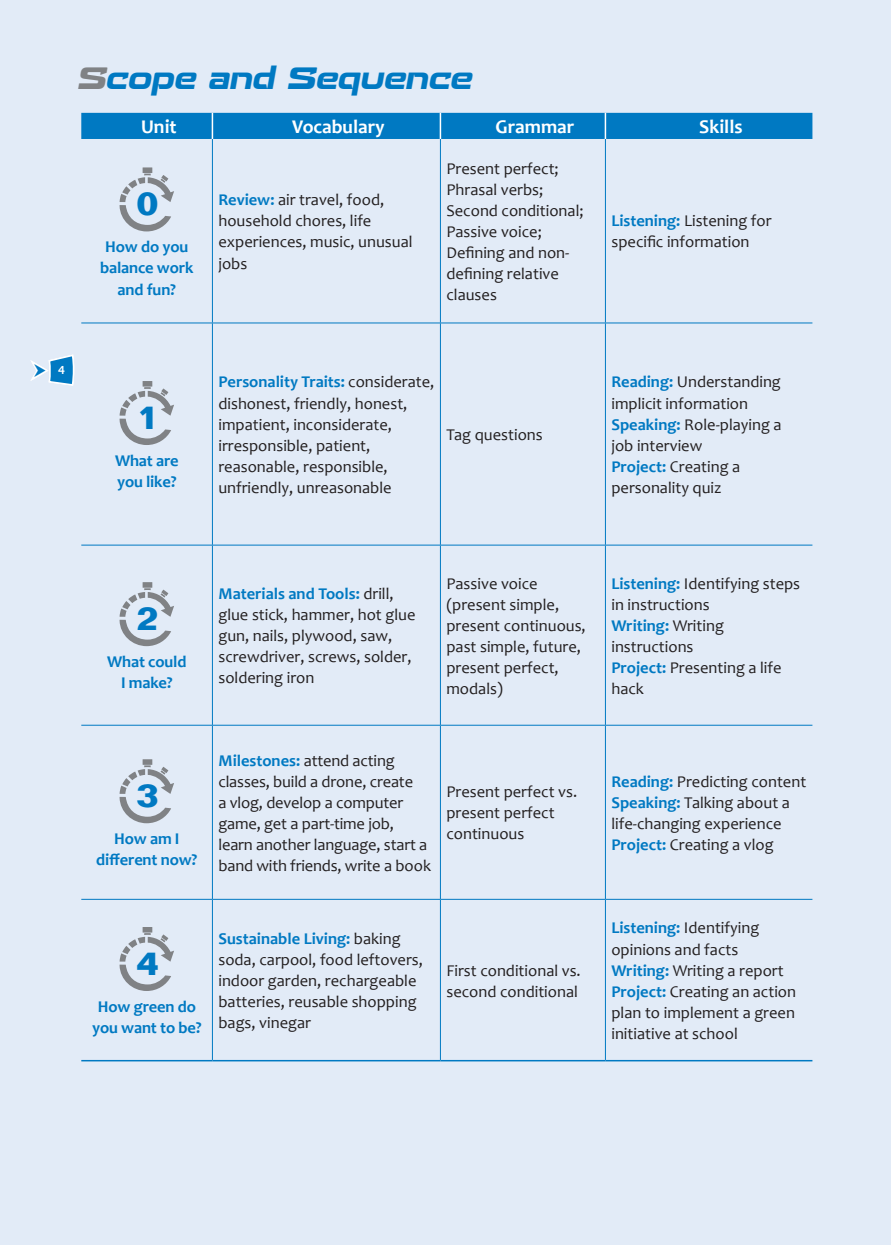
<style>
.page{position:relative;width:891px;height:1245px;background:#fff}
.page>*{position:absolute;margin:0;border:0;box-sizing:border-box;transform-origin:0 0}
.t1{font:700 33px "Folio Std";color:#0079c2}
.t2{font:italic 700 30px "Recharge Rg";color:#0079c2}
.t3{font:700 19.5px "Candara";color:#fff}
.t4{font:16.5px/21px "Candara";color:#231f20}
.t5{font:700 16.5px/21px "Candara";letter-spacing:-.01em;color:#0079c2;text-align:center}
.t6{font:500 12px "Folio Std";color:#fff}
.s1{color:#808285}
.s2{font-weight:700;color:#0079c2}
</style>
<div class="page">
<div style="left:0;top:0;width:891px;height:1244px;background:#e2ebf7"></div>
<div style="left:81px;top:113px;width:731px;height:26px;background:#0079c2"></div>
<hr style="left:212px;top:139px;width:1px;height:183px;background:#0079c2">
<hr style="left:440px;top:139px;width:1px;height:183px;background:#0079c2">
<hr style="left:605px;top:139px;width:1px;height:183px;background:#0079c2">
<hr style="left:81px;top:322px;width:131px;height:1px;background:#0079c2">
<hr style="left:212px;top:323px;width:1px;height:221px;background:#0079c2">
<hr style="left:212px;top:322px;width:228px;height:1px;background:#0079c2">
<hr style="left:440px;top:323px;width:1px;height:221px;background:#0079c2">
<hr style="left:440px;top:322px;width:165px;height:1px;background:#0079c2">
<hr style="left:605px;top:323px;width:1px;height:221px;background:#0079c2">
<hr style="left:605px;top:322px;width:207px;height:1px;background:#0079c2">
<hr style="left:81px;top:544px;width:131px;height:1px;background:#0079c2">
<hr style="left:212px;top:545px;width:1px;height:179px;background:#0079c2">
<hr style="left:212px;top:544px;width:228px;height:1px;background:#0079c2">
<hr style="left:440px;top:545px;width:1px;height:179px;background:#0079c2">
<hr style="left:440px;top:544px;width:165px;height:1px;background:#0079c2">
<hr style="left:605px;top:545px;width:1px;height:179px;background:#0079c2">
<hr style="left:605px;top:544px;width:207px;height:1px;background:#0079c2">
<hr style="left:81px;top:724px;width:131px;height:1px;background:#0079c2">
<hr style="left:212px;top:725px;width:1px;height:173px;background:#0079c2">
<hr style="left:212px;top:724px;width:228px;height:1px;background:#0079c2">
<hr style="left:440px;top:725px;width:1px;height:173px;background:#0079c2">
<hr style="left:440px;top:724px;width:165px;height:1px;background:#0079c2">
<hr style="left:605px;top:725px;width:1px;height:173px;background:#0079c2">
<hr style="left:605px;top:724px;width:207px;height:1px;background:#0079c2">
<hr style="left:81px;top:898px;width:131px;height:1px;background:#0079c2">
<hr style="left:81px;top:1059px;width:131px;height:2px;background:#0079c2">
<hr style="left:212px;top:899px;width:1px;height:160px;background:#0079c2">
<hr style="left:212px;top:898px;width:228px;height:1px;background:#0079c2">
<hr style="left:212px;top:1059px;width:228px;height:2px;background:#0079c2">
<hr style="left:440px;top:899px;width:1px;height:160px;background:#0079c2">
<hr style="left:440px;top:898px;width:165px;height:1px;background:#0079c2">
<hr style="left:440px;top:1059px;width:165px;height:2px;background:#0079c2">
<hr style="left:605px;top:899px;width:1px;height:160px;background:#0079c2">
<hr style="left:605px;top:898px;width:207px;height:1px;background:#0079c2">
<hr style="left:605px;top:1059px;width:207px;height:2px;background:#0079c2">
<div style="left:143px;top:167px;width:9px;height:6px;background:#808285"></div>
<svg style="left:120px;top:173px;width:54px;height:58px;background:#c8d0d9"></svg>
<div style="left:143px;top:381px;width:9px;height:5px;background:#808285"></div>
<svg style="left:120px;top:387px;width:54px;height:58px;background:#c8cfd9"></svg>
<div style="left:143px;top:582px;width:9px;height:5px;background:#808285"></div>
<svg style="left:120px;top:588px;width:54px;height:58px;background:#c8cfd9"></svg>
<div style="left:143px;top:759px;width:9px;height:5px;background:#808285"></div>
<svg style="left:120px;top:765px;width:54px;height:58px;background:#c8cfd9"></svg>
<div style="left:143px;top:926px;width:9px;height:6px;background:#808285"></div>
<svg style="left:120px;top:933px;width:54px;height:57px;background:#c8cfd9"></svg>
<svg style="left:34px;top:353px;width:40px;height:33px"></svg>
<h2 class="t2" style="left:77px;top:60px;width:402px"><span class="s1">S</span>cope and Sequence</h2>
<p class="t3" style="left:141px;top:114px;width:37px">Unit</p>
<p class="t3" style="left:292px;top:114px;width:94px">Vocabulary</p>
<p class="t3" style="left:496px;top:114px;width:80px">Grammar</p>
<p class="t3" style="left:699px;top:114px;width:45px">Skills</p>
<h1 class="t1" style="left:136px;top:191px;width:24px">0</h1>
<p class="t5" style="left:100px;top:236px;width:95px">How do you balance work and fun?</p>
<p class="t4" style="left:218px;top:189px;width:196px"><span class="s2">Review:</span> air travel, food, household chores, life experiences, music, unusual jobs</p>
<p class="t4" style="left:446px;top:158px;width:139px">Present perfect;<br>Phrasal verbs;<br>Second conditional;<br>Passive voice;<br>Defining and non&shy;defining relative clauses</p>
<p class="t4" style="left:611px;top:210px;width:162px"><span class="s2">Listening:</span> Listening for specific information</p>
<p class="t6" style="left:58px;top:365px;width:8px">4</p>
<h1 class="t1" style="left:136px;top:404px;width:24px">1</h1>
<p class="t5" style="left:115px;top:450px;width:65px;text-align:left">What are you like?</p>
<p class="t4" style="left:218px;top:371px;width:218px"><span class="s2">Personality Traits:</span> considerate, dishonest, friendly, honest, impatient, inconsiderate, irresponsible, patient, reasonable, responsible, unfriendly, unreasonable</p>
<p class="t4" style="left:446px;top:424px;width:98px">Tag questions</p>
<p class="t4" style="left:611px;top:371px;width:172px"><span class="s2">Reading:</span> Understanding implicit information<br><span class="s2">Speaking:</span> Role-playing a job interview<br><span class="s2">Project:</span> Creating a personality quiz</p>
<h1 class="t1" style="left:136px;top:605px;width:24px">2</h1>
<p class="t5" style="left:107px;top:651px;width:81px">What could<br>I make?</p>
<p class="t4" style="left:218px;top:583px;width:199px"><span class="s2">Materials and Tools:</span> drill, glue stick, hammer, hot glue gun, nails, plywood, saw, screwdriver, screws, solder, soldering iron</p>
<p class="t4" style="left:446px;top:572px;width:141px">Passive voice (present simple, present continuous, past simple, future, present perfect, modals)</p>
<p class="t4" style="left:611px;top:572px;width:190px"><span class="s2">Listening:</span> Identifying steps in instructions<br><span class="s2">Writing:</span> Writing instructions<br><span class="s2">Project:</span> Presenting a life hack</p>
<h1 class="t1" style="left:136px;top:782px;width:24px">3</h1>
<p class="t5" style="left:96px;top:828px;width:103px">How am I different now?</p>
<p class="t4" style="left:218px;top:749px;width:214px"><span class="s2">Milestones:</span> attend acting classes, build a drone, create<br>a vlog, develop a computer game, get a part-time job, learn another language, start a band with friends, write a book</p>
<p class="t4" style="left:446px;top:781px;width:132px">Present perfect vs. present perfect continuous</p>
<p class="t4" style="left:611px;top:770px;width:196px"><span class="s2">Reading:</span> Predicting content<br><span class="s2">Speaking:</span> Talking about a life-changing experience<br><span class="s2">Project:</span> Creating a vlog</p>
<h1 class="t1" style="left:136px;top:950px;width:24px">4</h1>
<p class="t5" style="left:92px;top:995px;width:111px">How green do you want to be?</p>
<p class="t4" style="left:218px;top:927px;width:206px"><span class="s2">Sustainable Living:</span> baking soda, carpool, food leftovers, indoor garden, rechargeable batteries, reusable shopping bags, vinegar</p>
<p class="t4" style="left:446px;top:959px;width:136px">First conditional vs. second conditional</p>
<p class="t4" style="left:611px;top:917px;width:186px"><span class="s2">Listening:</span> Identifying opinions and facts<br><span class="s2">Writing:</span> Writing a report<br><span class="s2">Project:</span> Creating an action plan to implement a green initiative at school</p>
</div>
